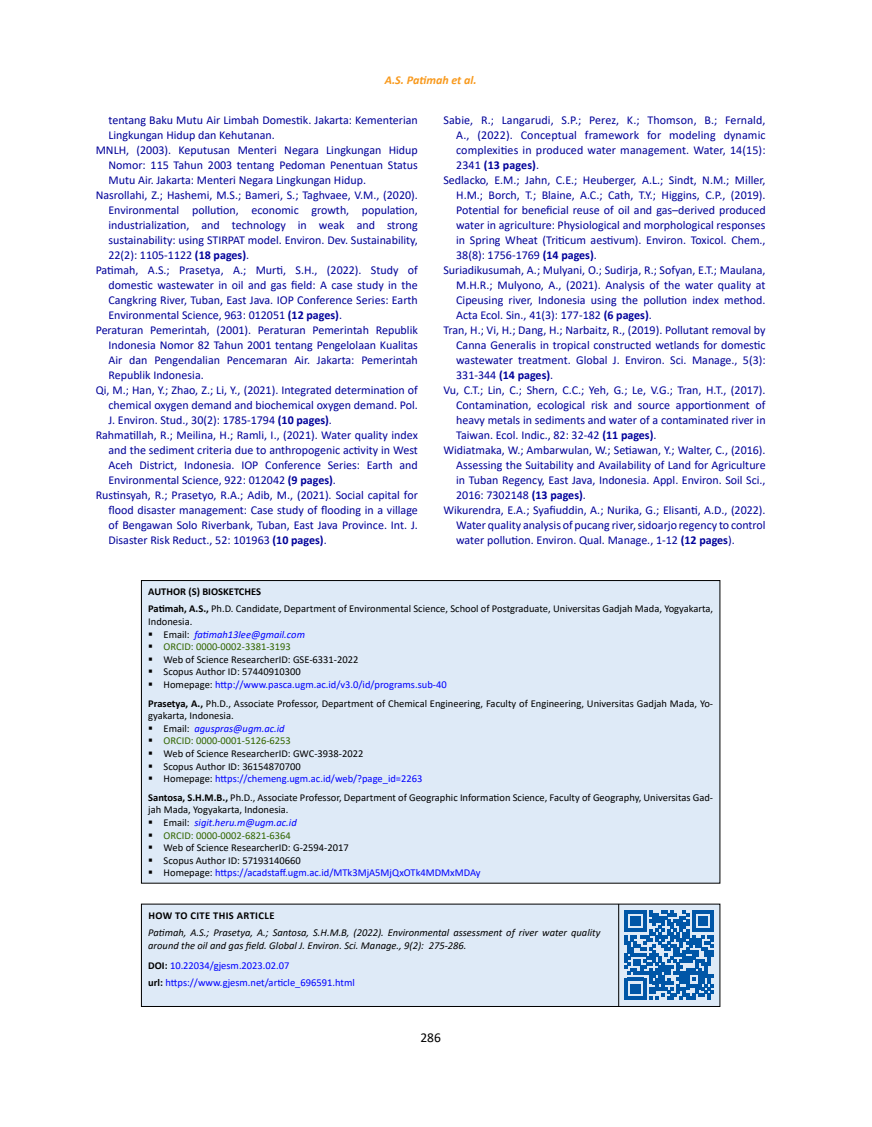
<style>
.page{position:relative;width:872px;height:1127px;background:#fff}
.page>*{position:absolute;margin:0;border:0;box-sizing:border-box;transform-origin:0 0}
.t1{font:13.5px "Calibri";color:#000}
.t2{font:12px "Calibri";color:#009}
.t3{font:700 12px "Calibri";color:#009}
.t4{font:italic 700 12px "Calibri";color:#f8991d}
.t5{font:10.5px/18.6px "Calibri";color:#000}
.t6{font:italic 10.5px/12.6px "Calibri";color:#000}
.t7{font:10.5px/17.1px "Calibri";color:#00f}
.t8{font:italic 10.5px "Calibri";color:#00f}
.t9{font:10.5px "Calibri";color:#360}
.t10{font:700 10.5px "Calibri";letter-spacing:.04em;color:#000}
.s1{font-weight:700}
.s2{font-weight:400}
.s3{color:#000}
.s4{font-style:normal;color:#000}
.s5{color:#00f}
.s6{font-weight:700;color:#000}
</style>
<div class="page">
<div style="left:141px;top:580px;width:579px;height:303px;background:#deeaf7"></div>
<div style="left:141px;top:580px;width:579px;height:303px;border:1px solid #000"></div>
<div style="left:141px;top:904px;width:579px;height:102px;background:#deeaf7"></div>
<div style="left:141px;top:904px;width:579px;height:103px;border:1px solid #000"></div>
<hr style="left:618px;top:904px;width:1px;height:102px;background:#000">
<svg style="left:625px;top:910px;width:88px;height:89px"></svg>
<p class="t4" style="left:385px;top:72px;width:93px">A.S. Patimah et al.</p>
<p class="t2" style="left:108px;top:111px;width:311px">tentang Baku Mutu Air Limbah Domestik. Jakarta: Kementerian</p>
<p class="t2" style="left:108px;top:126px;width:168px">Lingkungan Hidup dan Kehutanan.</p>
<p class="t2" style="left:96px;top:141px;width:324px">MNLH, (2003). Keputusan Menteri Negara Lingkungan Hidup</p>
<p class="t2" style="left:108px;top:156px;width:311px">Nomor: 115 Tahun 2003 tentang Pedoman Penentuan Status</p>
<p class="t2" style="left:108px;top:171px;width:259px">Mutu Air. Jakarta: Menteri Negara Lingkungan Hidup.</p>
<p class="t2" style="left:96px;top:186px;width:324px">Nasrollahi, Z.; Hashemi, M.S.; Bameri, S.; Taghvaee, V.M., (2020).</p>
<p class="t2" style="left:108px;top:201px;width:311px">Environmental pollution, economic growth, population,</p>
<p class="t2" style="left:108px;top:216px;width:311px">industrialization, and technology in weak and strong</p>
<p class="t2" style="left:108px;top:231px;width:311px">sustainability: using STIRPAT model. Environ. Dev. Sustainability,</p>
<p class="t2" style="left:108px;top:246px;width:142px">22(2): 1105-1122 <span class="s1">(18 pages)</span>.</p>
<p class="t2" style="left:96px;top:261px;width:324px">Patimah, A.S.; Prasetya, A.; Murti, S.H., (2022). Study of</p>
<p class="t2" style="left:108px;top:276px;width:311px">domestic wastewater in oil and gas field: A case study in the</p>
<p class="t2" style="left:108px;top:291px;width:311px">Cangkring River, Tuban, East Java. IOP Conference Series: Earth</p>
<p class="t2" style="left:108px;top:306px;width:235px">Environmental Science, 963: 012051 <span class="s1">(12 pages)</span>.</p>
<p class="t2" style="left:96px;top:321px;width:324px">Peraturan Pemerintah, (2001). Peraturan Pemerintah Republik</p>
<p class="t2" style="left:108px;top:336px;width:311px">Indonesia Nomor 82 Tahun 2001 tentang Pengelolaan Kualitas</p>
<p class="t2" style="left:108px;top:351px;width:311px">Air dan Pengendalian Pencemaran Air. Jakarta: Pemerintah</p>
<p class="t2" style="left:108px;top:366px;width:97px">Republik Indonesia.</p>
<p class="t2" style="left:96px;top:381px;width:324px">Qi, M.; Han, Y.; Zhao, Z.; Li, Y., (2021). Integrated determination of</p>
<p class="t2" style="left:108px;top:396px;width:311px">chemical oxygen demand and biochemical oxygen demand. Pol.</p>
<p class="t2" style="left:108px;top:411px;width:225px">J. Environ. Stud., 30(2): 1785-1794 <span class="s1">(10 pages)</span>.</p>
<p class="t2" style="left:96px;top:426px;width:324px">Rahmatillah, R.; Meilina, H.; Ramli, I., (2021). Water quality index</p>
<p class="t2" style="left:108px;top:441px;width:311px">and the sediment criteria due to anthropogenic activity in West</p>
<p class="t2" style="left:108px;top:456px;width:311px">Aceh District, Indonesia. IOP Conference Series: Earth and</p>
<p class="t2" style="left:108px;top:471px;width:229px">Environmental Science, 922: 012042 <span class="s1">(9 pages)</span>.</p>
<p class="t2" style="left:96px;top:486px;width:324px">Rustinsyah, R.; Prasetyo, R.A.; Adib, M., (2021). Social capital for</p>
<p class="t2" style="left:108px;top:501px;width:311px">flood disaster management: Case study of flooding in a village</p>
<p class="t2" style="left:108px;top:516px;width:311px">of Bengawan Solo Riverbank, Tuban, East Java Province. Int. J.</p>
<p class="t2" style="left:108px;top:531px;width:220px">Disaster Risk Reduct., 52: 101963 <span class="s1">(10 pages)</span>.</p>
<p class="t2" style="left:443px;top:111px;width:324px">Sabie, R.; Langarudi, S.P.; Perez, K.; Thomson, B.; Fernald,</p>
<p class="t2" style="left:456px;top:126px;width:311px">A., (2022). Conceptual framework for modeling dynamic</p>
<p class="t2" style="left:456px;top:141px;width:311px">complexities in produced water management. Water, 14(15):</p>
<p class="t3" style="left:456px;top:156px;width:84px"><span class="s2">2341</span> (13 pages)<span class="s2">.</span></p>
<p class="t2" style="left:443px;top:171px;width:324px">Sedlacko, E.M.; Jahn, C.E.; Heuberger, A.L.; Sindt, N.M.; Miller,</p>
<p class="t2" style="left:456px;top:186px;width:311px">H.M.; Borch, T.; Blaine, A.C.; Cath, T.Y.; Higgins, C.P., (2019).</p>
<p class="t2" style="left:456px;top:201px;width:311px">Potential for beneficial reuse of oil and gas–derived produced</p>
<p class="t2" style="left:456px;top:216px;width:311px">water in agriculture: Physiological and morphological responses</p>
<p class="t2" style="left:456px;top:231px;width:311px">in Spring Wheat (Triticum aestivum). Environ. Toxicol. Chem.,</p>
<p class="t2" style="left:456px;top:246px;width:142px">38(8): 1756-1769 <span class="s1">(14 pages)</span>.</p>
<p class="t2" style="left:443px;top:261px;width:324px">Suriadikusumah, A.; Mulyani, O.; Sudirja, R.; Sofyan, E.T.; Maulana,</p>
<p class="t2" style="left:456px;top:276px;width:311px">M.H.R.; Mulyono, A., (2021). Analysis of the water quality at</p>
<p class="t2" style="left:456px;top:291px;width:311px">Cipeusing river, Indonesia using the pollution index method.</p>
<p class="t2" style="left:456px;top:306px;width:197px">Acta Ecol. Sin., 41(3): 177-182 <span class="s1">(6 pages)</span>.</p>
<p class="t2" style="left:443px;top:321px;width:324px">Tran, H.; Vi, H.; Dang, H.; Narbaitz, R., (2019). Pollutant removal by</p>
<p class="t2" style="left:456px;top:336px;width:311px">Canna Generalis in tropical constructed wetlands for domestic</p>
<p class="t2" style="left:456px;top:351px;width:311px">wastewater treatment. Global J. Environ. Sci. Manage., 5(3):</p>
<p class="t3" style="left:456px;top:366px;width:99px"><span class="s2">331-344</span> (14 pages)<span class="s2">.</span></p>
<p class="t2" style="left:443px;top:381px;width:324px">Vu, C.T.; Lin, C.; Shern, C.C.; Yeh, G.; Le, V.G.; Tran, H.T., (2017).</p>
<p class="t2" style="left:456px;top:396px;width:311px">Contamination, ecological risk and source apportionment of</p>
<p class="t2" style="left:456px;top:411px;width:311px">heavy metals in sediments and water of a contaminated river in</p>
<p class="t2" style="left:456px;top:426px;width:202px">Taiwan. Ecol. Indic., 82: 32-42 <span class="s1">(11 pages)</span>.</p>
<p class="t2" style="left:443px;top:441px;width:324px">Widiatmaka, W.; Ambarwulan, W.; Setiawan, Y.; Walter, C., (2016).</p>
<p class="t2" style="left:456px;top:456px;width:311px">Assessing the Suitability and Availability of Land for Agriculture</p>
<p class="t2" style="left:456px;top:471px;width:311px">in Tuban Regency, East Java, Indonesia. Appl. Environ. Soil Sci.,</p>
<p class="t2" style="left:456px;top:486px;width:131px">2016: 7302148 <span class="s1">(13 pages)</span>.</p>
<p class="t2" style="left:443px;top:501px;width:324px">Wikurendra, E.A.; Syafiuddin, A.; Nurika, G.; Elisanti, A.D., (2022).</p>
<p class="t2" style="left:456px;top:516px;width:311px">Water quality analysis of pucang river, sidoarjo regency to control</p>
<p class="t2" style="left:456px;top:531px;width:280px">water pollution. Environ. Qual. Manage., 1-12 <span class="s1">(12 pages</span>).</p>
<p class="t5" style="left:148px;top:583px;width:566px;line-height:17.1px"><span class="s1">AUTHOR (S) BIOSKETCHES<br>Patimah, A.S.,</span> Ph.D. Candidate, Department of Environmental Science, School of Postgraduate, Universitas Gadjah Mada, Yogyakarta,</p>
<p class="t5" style="left:148px;top:612px;width:46px">Indonesia.</p>
<p class="t8" style="left:148px;top:627px;width:158px"><span class="s3">▪</span> <span class="s4">Email:</span> fatimah13lee@gmail.com</p>
<p class="t9" style="left:148px;top:639px;width:144px"><span class="s3">▪</span> ORCID: 0000-0002-3381-3193</p>
<p class="t5" style="left:148px;top:650px;width:212px">▪ Web of Science ResearcherID: GSE-6331-2022</p>
<p class="t5" style="left:148px;top:662px;width:154px">▪ Scopus Author ID: 57440910300</p>
<p class="t5" style="left:148px;top:675px;width:566px">▪ Homepage: <span class="s5">http://www.pasca.ugm.ac.id/v3.0/id/programs.sub-40<br></span><span class="s1">Prasetya, A.,</span> Ph.D., Associate Professor, Department of Chemical Engineering, Faculty of Engineering, Universitas Gadjah Mada, Yo-</p>
<p class="t5" style="left:148px;top:706px;width:87px">gyakarta, Indonesia.</p>
<p class="t8" style="left:148px;top:721px;width:138px"><span class="s3">▪</span> <span class="s4">Email:</span> aguspras@ugm.ac.id</p>
<p class="t9" style="left:148px;top:733px;width:144px"><span class="s3">▪</span> ORCID: 0000-0001-5126-6253</p>
<p class="t5" style="left:148px;top:744px;width:217px">▪ Web of Science ResearcherID: GWC-3938-2022</p>
<p class="t5" style="left:148px;top:756px;width:154px">▪ Scopus Author ID: 36154870700</p>
<p class="t5" style="left:148px;top:769px;width:566px">▪ Homepage: <span class="s5">https://chemeng.ugm.ac.id/web/?page_id=2263<br></span><span class="s1">Santosa, S.H.M.B.,</span> Ph.D., Associate Professor, Department of Geographic Information Science, Faculty of Geography, Universitas Gad-</p>
<p class="t5" style="left:148px;top:800px;width:142px">jah Mada, Yogyakarta, Indonesia.</p>
<p class="t8" style="left:148px;top:815px;width:150px"><span class="s3">▪</span> <span class="s4">Email:</span> sigit.heru.m@ugm.ac.id</p>
<p class="t9" style="left:148px;top:828px;width:144px"><span class="s3">▪</span> ORCID: 0000-0002-6821-6364</p>
<p class="t5" style="left:148px;top:838px;width:202px">▪ Web of Science ResearcherID: G-2594-2017</p>
<p class="t5" style="left:148px;top:851px;width:154px">▪ Scopus Author ID: 57193140660</p>
<p class="t7" style="left:148px;top:864px;width:334px"><span class="s3">▪ Homepage:</span> https://acadstaff.ugm.ac.id/MTk3MjA5MjQxOTk4MDMxMDAy</p>
<p class="t10" style="left:148px;top:908px;width:127px">HOW TO CITE THIS ARTICLE</p>
<p class="t6" style="left:148px;top:925px;width:453px">Patimah, A.S.; Prasetya, A.; Santosa, S.H.M.B, (2022). Environmental assessment of river water quality around the oil and gas field. Global J. Environ. Sci. Manage., 9(2): 275-286.</p>
<p class="t7" style="left:148px;top:956px;width:208px"><span class="s6">DOI:</span> 10.22034/gjesm.2023.02.07<br><span class="s6">url:</span> https://www.gjesm.net/article_696591.html</p>
<p class="t1" style="left:420px;top:1028px;width:22px">286</p>
</div>
